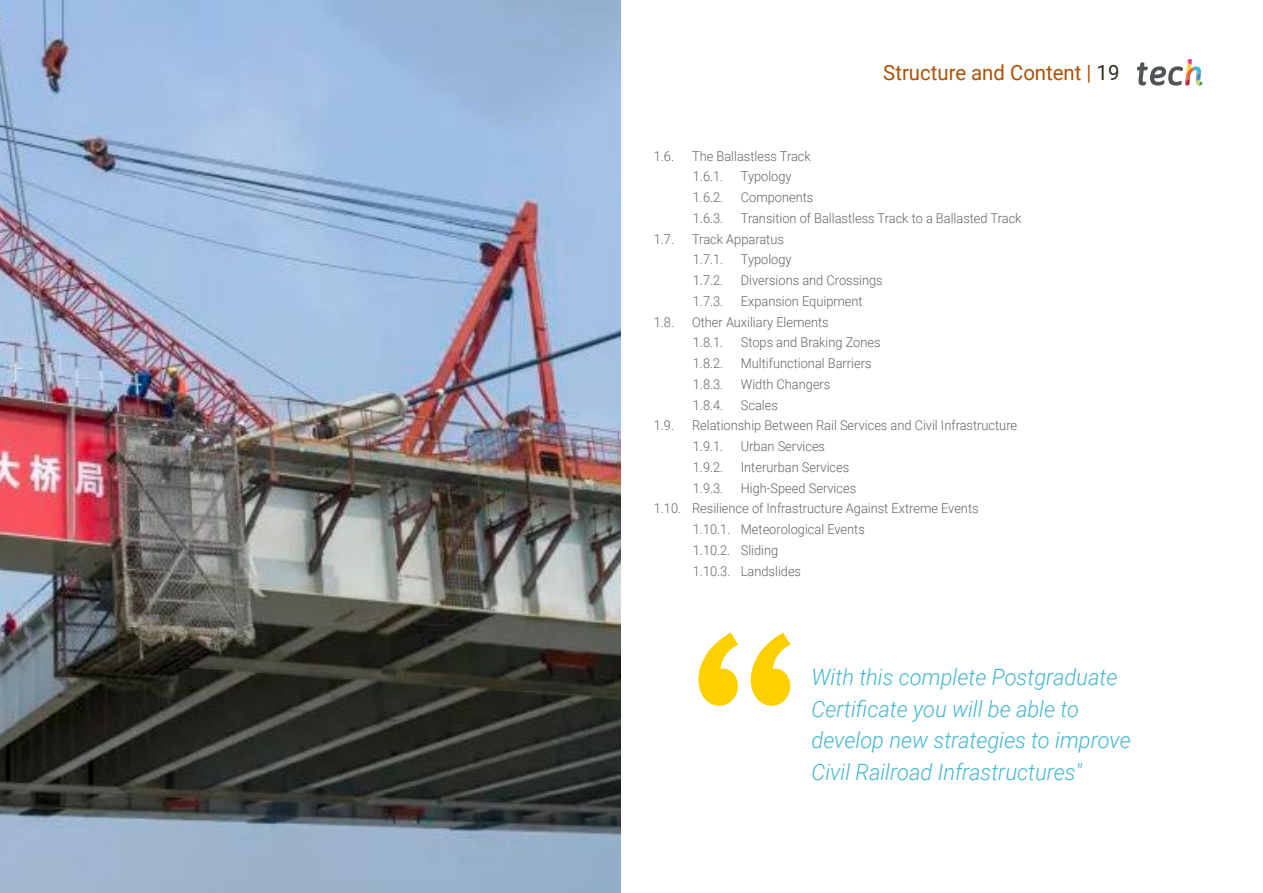
<style>
.page{position:relative;width:1263px;height:893px;background:#fff}
.page>*{position:absolute;margin:0;border:0;box-sizing:border-box;transform-origin:0 0}
.t1{font:italic 300 22.5px/31.5px "Roboto";color:#43b7cf}
.t2{font:21px "Roboto";color:#ad5105}
.t3{font:300 13.5px/20.7px "Roboto";color:#61646a;scale:.95 1}
.s1{color:#312e20}
</style>
<div class="page">
<img style="left:0;top:0;width:621px;height:893px">
<svg style="left:1137px;top:59px;width:65px;height:27px"></svg>
<svg style="left:698px;top:632px;width:92px;height:74px"></svg>
<p class="t3" style="left:654px;top:145px;width:23px">1.6.</p>
<p class="t3" style="left:692px;top:145px;width:127px">The Ballastless Track<br>1.6.1.</p>
<p class="t3" style="left:741px;top:166px;width:55px">Typology</p>
<h2 class="t2" style="left:883px;top:57px;width:238px">Structure and Content | <span class="s1">19</span></h2>
<p class="t3" style="left:693px;top:186px;width:34px">1.6.2.</p>
<p class="t3" style="left:741px;top:186px;width:78px">Components</p>
<p class="t3" style="left:693px;top:207px;width:34px">1.6.3.</p>
<p class="t3" style="left:741px;top:207px;width:297px">Transition of Ballastless Track to a Ballasted Track</p>
<p class="t3" style="left:654px;top:228px;width:23px">1.7.</p>
<p class="t3" style="left:692px;top:228px;width:98px">Track Apparatus<br>1.7.1.</p>
<p class="t3" style="left:741px;top:249px;width:55px">Typology</p>
<p class="t3" style="left:693px;top:269px;width:34px">1.7.2.</p>
<p class="t3" style="left:741px;top:269px;width:151px">Diversions and Crossings</p>
<p class="t3" style="left:693px;top:290px;width:34px">1.7.3.</p>
<p class="t3" style="left:741px;top:290px;width:130px">Expansion Equipment</p>
<p class="t3" style="left:654px;top:311px;width:23px">1.8.</p>
<p class="t3" style="left:692px;top:311px;width:145px">Other Auxiliary Elements<br>1.8.1.</p>
<p class="t3" style="left:741px;top:332px;width:149px">Stops and Braking Zones</p>
<p class="t3" style="left:693px;top:352px;width:34px">1.8.2.</p>
<p class="t3" style="left:741px;top:352px;width:139px">Multifunctional Barriers</p>
<p class="t3" style="left:693px;top:373px;width:34px">1.8.3.</p>
<p class="t3" style="left:741px;top:373px;width:96px">Width Changers</p>
<p class="t3" style="left:693px;top:394px;width:34px">1.8.4.</p>
<p class="t3" style="left:741px;top:394px;width:41px">Scales</p>
<p class="t3" style="left:654px;top:415px;width:23px">1.9.</p>
<p class="t3" style="left:692px;top:415px;width:344px">Relationship Between Rail Services and Civil Infrastructure<br>1.9.1.</p>
<p class="t3" style="left:741px;top:435px;width:90px">Urban Services</p>
<p class="t3" style="left:693px;top:456px;width:34px">1.9.2.</p>
<p class="t3" style="left:741px;top:456px;width:116px">Interurban Services</p>
<p class="t3" style="left:693px;top:477px;width:34px">1.9.3.</p>
<p class="t3" style="left:741px;top:477px;width:123px">High-Speed Services</p>
<p class="t3" style="left:654px;top:498px;width:343px">1.10. Resilience of Infrastructure Against Extreme Events</p>
<p class="t3" style="left:693px;top:518px;width:183px">1.10.1. Meteorological Events</p>
<p class="t3" style="left:693px;top:539px;width:92px">1.10.2. Sliding</p>
<p class="t3" style="left:693px;top:560px;width:115px">1.10.3. Landslides</p>
<h1 class="t1" style="left:811px;top:661px;width:321px">With this complete Postgraduate Certificate you will be able to develop new strategies to improve Civil Railroad Infrastructures"</h1>
</div>
